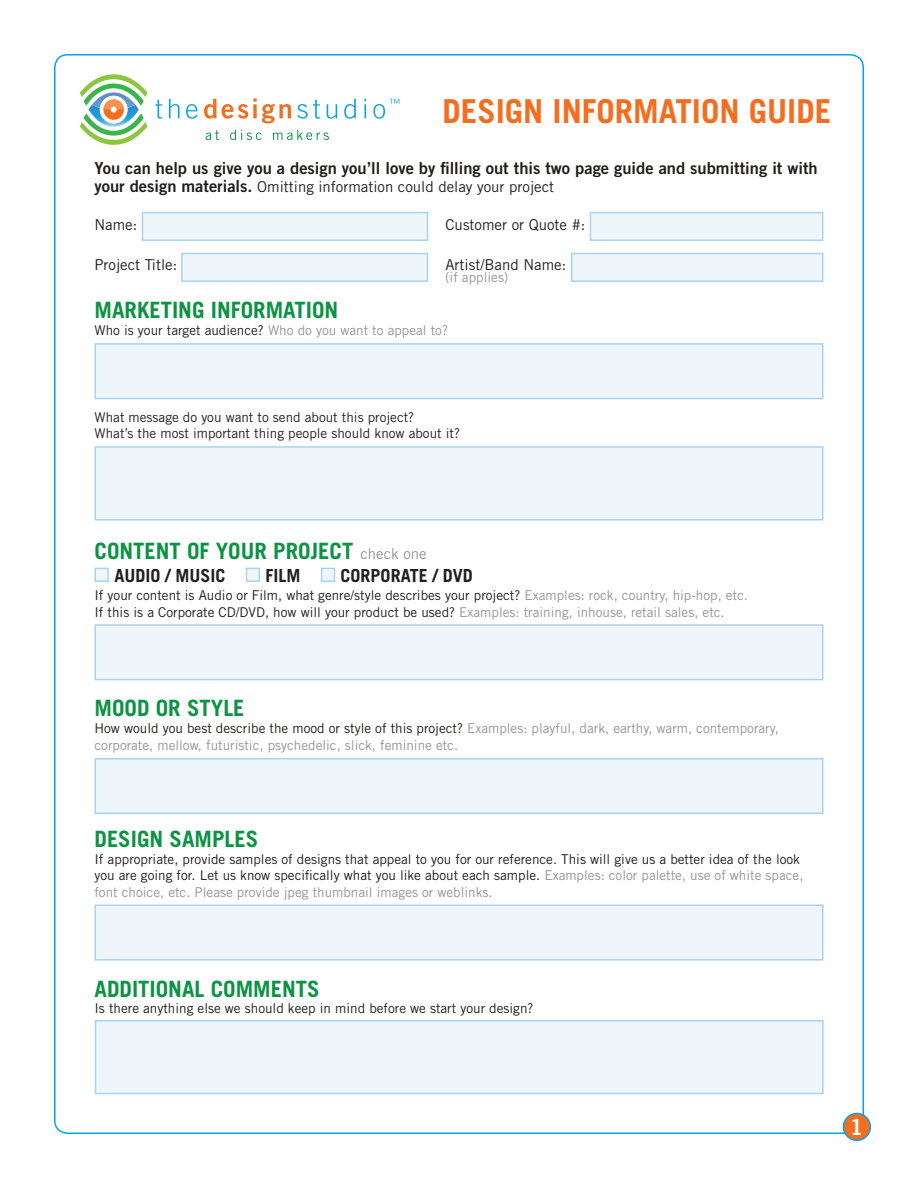
<style>
.page{position:relative;width:918px;height:1188px;background:#fff}
.page>*{position:absolute;margin:0;border:0;box-sizing:border-box;transform-origin:0 0}
.t1{font:700 33px "Trade Gothic";color:#f36e21}
.t2{font:700 22.5px "Trade Gothic";color:#0d9344}
.t3{font:21.9px "Trade Gothic Bold Two";color:#fff}
.t4{font:700 18px "Trade Gothic";color:#231f20}
.t5{font:16.5px "Trade Gothic Bold Two";color:#201e1a}
.t6{font:15px "Trade Gothic";color:#231f20}
.t7{font:13.5px/16.5px "Trade Gothic";color:#201e1a}
.t8{font:13.5px/16.5px "Trade Gothic";color:#939598}
.t9{font:13.5px/16.5px "Trade Gothic";color:#231f20}
.s1{font-family:"Trade Gothic Bold Two";font-size:16.5px;color:#201e1a}
.s2{color:#939598}
.s3{font-weight:400;font-size:15px;color:#939598}
.s4{color:#201e1a}
</style>
<div class="page">
<div style="left:95px;top:447px;width:728px;height:73px;background:#eef6fc"></div>
<div style="left:94px;top:446px;width:730px;height:74px;border:2px solid #a7d4f1"></div>
<div style="left:142px;top:213px;width:286px;height:27px;background:#eef6fc"></div>
<div style="left:142px;top:212px;width:286px;height:29px;border:2px solid #a7d4f1"></div>
<div style="left:182px;top:254px;width:246px;height:27px;background:#eef6fc"></div>
<div style="left:181px;top:253px;width:247px;height:29px;border:2px solid #a7d4f1"></div>
<div style="left:590px;top:213px;width:233px;height:27px;background:#eef6fc"></div>
<div style="left:590px;top:212px;width:234px;height:29px;border:2px solid #a7d4f1"></div>
<div style="left:572px;top:254px;width:251px;height:27px;background:#eef6fc"></div>
<div style="left:571px;top:253px;width:253px;height:29px;border:2px solid #a7d4f1"></div>
<svg style="left:80px;top:74px;width:67px;height:71px"></svg>
<svg style="left:155px;top:100px;width:7px;height:19px"></svg>
<svg style="left:169px;top:99px;width:11px;height:19px"></svg>
<svg style="left:186px;top:104px;width:12px;height:15px"></svg>
<svg style="left:204px;top:99px;width:12px;height:20px"></svg>
<svg style="left:222px;top:99px;width:69px;height:25px"></svg>
<svg style="left:297px;top:100px;width:23px;height:19px"></svg>
<svg style="left:327px;top:104px;width:10px;height:15px"></svg>
<svg style="left:344px;top:99px;width:12px;height:20px"></svg>
<svg style="left:364px;top:99px;width:2px;height:19px"></svg>
<svg style="left:373px;top:99px;width:26px;height:20px"></svg>
<svg style="left:206px;top:130px;width:13px;height:10px"></svg>
<svg style="left:230px;top:130px;width:32px;height:10px"></svg>
<svg style="left:273px;top:130px;width:56px;height:10px"></svg>
<div style="left:843px;top:1113px;width:27px;height:27px;background:#f36e21;border-radius:50%"></div>
<div style="left:843px;top:1113px;width:28px;height:28px;border:2px solid #05a4e0;border-radius:50%"></div>
<div style="left:95px;top:568px;width:13px;height:13px;background:#eef6fc"></div>
<div style="left:94px;top:568px;width:15px;height:14px;border:2px solid #a7d4f1"></div>
<div style="left:247px;top:568px;width:12px;height:13px;background:#eef6fc"></div>
<div style="left:246px;top:568px;width:14px;height:14px;border:2px solid #a7d4f1"></div>
<div style="left:322px;top:568px;width:12px;height:13px;background:#eef6fc"></div>
<div style="left:321px;top:568px;width:14px;height:14px;border:2px solid #a7d4f1"></div>
<div style="left:95px;top:625px;width:728px;height:55px;background:#eef6fc"></div>
<div style="left:94px;top:624px;width:730px;height:56px;border:2px solid #a7d4f1"></div>
<div style="left:95px;top:759px;width:728px;height:54px;background:#eef6fc"></div>
<div style="left:94px;top:758px;width:730px;height:56px;border:2px solid #a7d4f1"></div>
<div style="left:95px;top:344px;width:728px;height:54px;background:#eef6fc"></div>
<div style="left:94px;top:343px;width:730px;height:56px;border:2px solid #a7d4f1"></div>
<div style="left:95px;top:905px;width:728px;height:55px;background:#eef6fc"></div>
<div style="left:94px;top:904px;width:730px;height:57px;border:2px solid #a7d4f1"></div>
<div style="left:95px;top:1021px;width:728px;height:73px;background:#eef6fc"></div>
<div style="left:95px;top:1020px;width:729px;height:74px;border:2px solid #a7d4f1"></div>
<h1 class="t1" style="left:443px;top:99px;width:390px">DESIGN INFORMATION GUIDE</h1>
<p class="t5" style="left:94px;top:162px;width:725px">You can help us give you a design you’ll love by filling out this two page guide and submitting it with</p>
<p class="t6" style="left:94px;top:181px;width:461px"><span class="s1">your design materials.</span> Omitting information could delay your project</p>
<p class="t6" style="left:94px;top:219px;width:44px">Name:</p>
<p class="t6" style="left:446px;top:219px;width:141px">Customer or Quote #:</p>
<p class="t6" style="left:94px;top:259px;width:84px">Project Title:</p>
<p class="t6" style="left:446px;top:259px;width:122px">Artist/Band Name:</p>
<p class="t8" style="left:445px;top:271px;width:65px">(if applies)</p>
<h2 class="t2" style="left:94px;top:302px;width:245px">MARKETING INFORMATION</h2>
<p class="t9" style="left:94px;top:323px;width:355px">Who is your target audience? <span class="s2">Who do you want to appeal to?</span></p>
<p class="t9" style="left:94px;top:410px;width:367px">What message do you want to send about this project?<br>What’s the most important thing people should know about it?</p>
<h2 class="t2" style="left:94px;top:542px;width:334px">CONTENT OF YOUR PROJECT <span class="s3">check one</span></h2>
<h3 class="t4" style="left:115px;top:569px;width:113px">AUDIO / MUSIC</h3>
<h3 class="t4" style="left:266px;top:569px;width:36px">FILM</h3>
<h3 class="t4" style="left:341px;top:569px;width:134px">CORPORATE / DVD</h3>
<p class="t7" style="left:94px;top:589px;width:655px">If your content is Audio or Film, what genre/style describes your project? <span class="s2">Examples: rock, country, hip-hop, etc.<br></span>If this is a Corporate CD/DVD, how will your product be used? <span class="s2">Examples: training, inhouse, retail sales, etc.</span></p>
<h2 class="t2" style="left:94px;top:699px;width:152px">MOOD OR STYLE</h2>
<p class="t8" style="left:94px;top:721px;width:686px"><span class="s4">How would you best describe the mood or style of this project?</span> Examples: playful, dark, earthy, warm, contemporary, corporate, mellow, futuristic, psychedelic, slick, feminine etc.</p>
<h2 class="t2" style="left:94px;top:831px;width:165px">DESIGN SAMPLES</h2>
<p class="t7" style="left:94px;top:852px;width:710px">If appropriate, provide samples of designs that appeal to you for our reference. This will give us a better idea of the look you are going for. Let us know specifically what you like about each sample. <span class="s2">Examples: color palette, use of white space, font choice, etc. Please provide jpeg thumbnail images or weblinks.</span></p>
<h2 class="t2" style="left:94px;top:981px;width:227px">ADDITIONAL COMMENTS</h2>
<p class="t7" style="left:94px;top:1001px;width:441px">Is there anything else we should keep in mind before we start your design?</p>
<h3 class="t3" style="left:850px;top:1119px;width:15px">1</h3>
</div>
